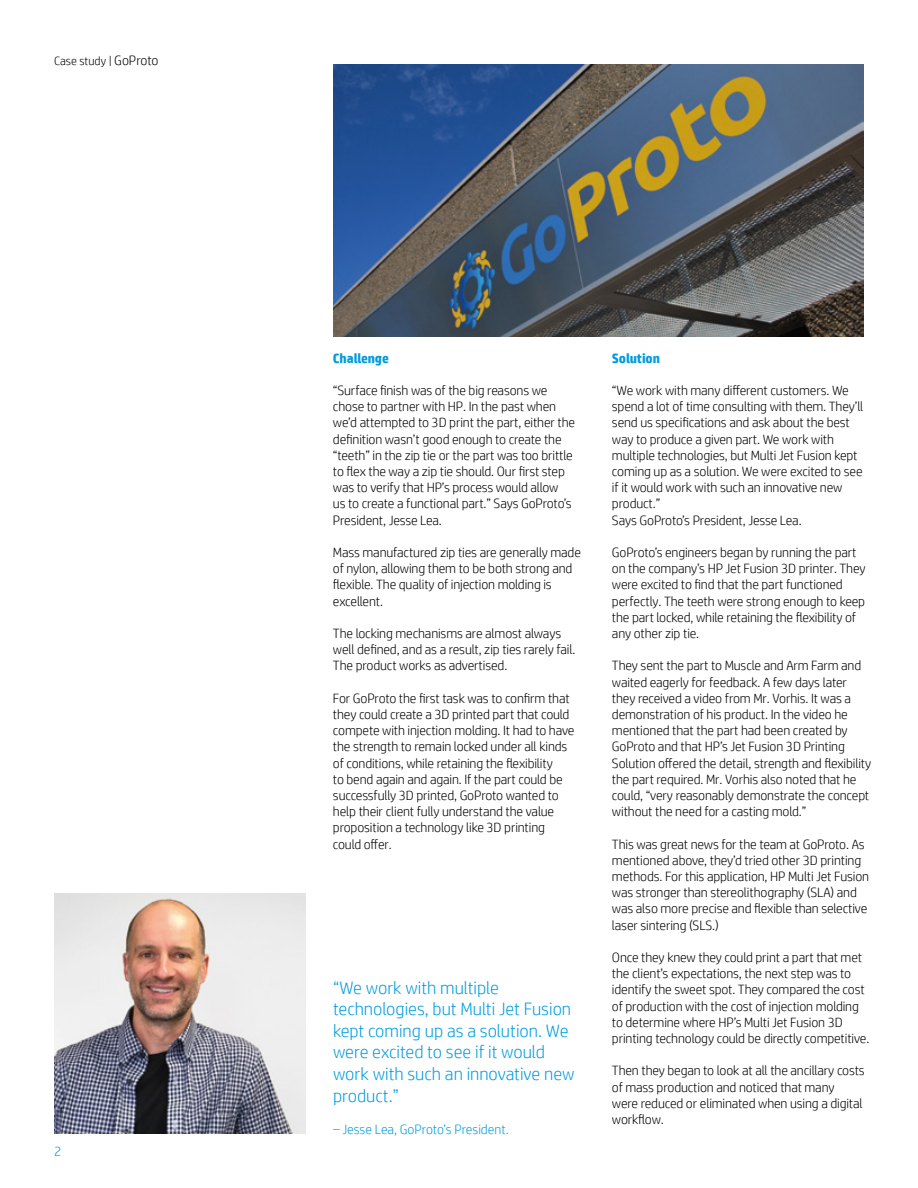
<style>
.page{position:relative;width:918px;height:1188px;background:#fff}
.page>*{position:absolute;margin:0;border:0;box-sizing:border-box;transform-origin:0 0}
.t1{font:300 18px/21.6px "HP Simplified";color:#009cde}
.t2{font:300 13.5px/16.2px "HP Simplified";letter-spacing:-.01em;color:#000}
.t3{font:300 13.5px "HP Simplified";letter-spacing:-.005em;color:#009cde}
.t4{font:700 13.5px "HP Simplified";letter-spacing:-.01em;color:#009cde}
.t5{font:300 12px "HP Simplified";color:#000}
.s1{font-size:13.5px}
</style>
<div class="page">
<img style="left:54px;top:894px;width:252px;height:240px">
<img style="left:333px;top:65px;width:531px;height:271px">
<p class="t5" style="left:54px;top:53px;width:106px">Case study | <span class="s1">GoProto</span></p>
<p class="t3" style="left:54px;top:1143px;width:9px">2</p>
<p class="t4" style="left:333px;top:349px;width:57px">Challenge</p>
<p class="t2" style="left:333px;top:382px;width:244px">“Surface finish was of the big reasons we chose to partner with HP. In the past when we’d attempted to 3D print the part, either the definition wasn’t good enough to create the “teeth” in the zip tie or the part was too brittle to flex the way a zip tie should. Our first step was to verify that HP’s process would allow<br>us to create a functional part.” Says GoProto’s President, Jesse Lea.</p>
<p class="t2" style="left:333px;top:544px;width:250px">Mass manufactured zip ties are generally made of nylon, allowing them to be both strong and flexible. The quality of injection molding is excellent.</p>
<p class="t2" style="left:333px;top:625px;width:244px">The locking mechanisms are almost always well defined, and as a result, zip ties rarely fail.<br>The product works as advertised.</p>
<p class="t2" style="left:333px;top:690px;width:243px">For GoProto the first task was to confirm that they could create a 3D printed part that could compete with injection molding. It had to have the strength to remain locked under all kinds of conditions, while retaining the flexibility<br>to bend again and again. If the part could be successfully 3D printed, GoProto wanted to help their client fully understand the value proposition a technology like 3D printing could offer.</p>
<h1 class="t1" style="left:333px;top:976px;width:243px">“We work with multiple technologies, but Multi Jet Fusion kept coming up as a solution. We were excited to see if it would work with such an innovative new product.”</h1>
<p class="t3" style="left:333px;top:1120px;width:177px">– Jesse Lea, GoProto’s President.</p>
<p class="t4" style="left:612px;top:349px;width:50px">Solution</p>
<p class="t2" style="left:612px;top:382px;width:253px">“We work with many different customers. We spend a lot of time consulting with them. They’ll send us specifications and ask about the best way to produce a given part. We work with multiple technologies, but Multi Jet Fusion kept coming up as a solution. We were excited to see if it would work with such an innovative new product.”<br>Says GoProto’s President, Jesse Lea.</p>
<p class="t2" style="left:612px;top:544px;width:255px">GoProto’s engineers began by running the part on the company’s HP Jet Fusion 3D printer. They were excited to find that the part functioned perfectly. The teeth were strong enough to keep the part locked, while retaining the flexibility of any other zip tie.</p>
<p class="t2" style="left:612px;top:657px;width:261px">They sent the part to Muscle and Arm Farm and waited eagerly for feedback. A few days later they received a video from Mr. Vorhis. It was a demonstration of his product. In the video he mentioned that the part had been created by GoProto and that HP’s Jet Fusion 3D Printing Solution offered the detail, strength and flexibility the part required. Mr. Vorhis also noted that he could, “very reasonably demonstrate the concept without the need for a casting mold.”</p>
<p class="t2" style="left:612px;top:835px;width:259px">This was great news for the team at GoProto. As mentioned above, they’d tried other 3D printing methods. For this application, HP Multi Jet Fusion was stronger than stereolithography (SLA) and was also more precise and flexible than selective laser sintering (SLS.)</p>
<p class="t2" style="left:612px;top:949px;width:259px">Once they knew they could print a part that met the client’s expectations, the next step was to identify the sweet spot. They compared the cost of production with the cost of injection molding to determine where HP’s Multi Jet Fusion 3D printing technology could be directly competitive.</p>
<p class="t2" style="left:612px;top:1062px;width:254px">Then they began to look at all the ancillary costs of mass production and noticed that many<br>were reduced or eliminated when using a digital workflow.</p>
</div>
